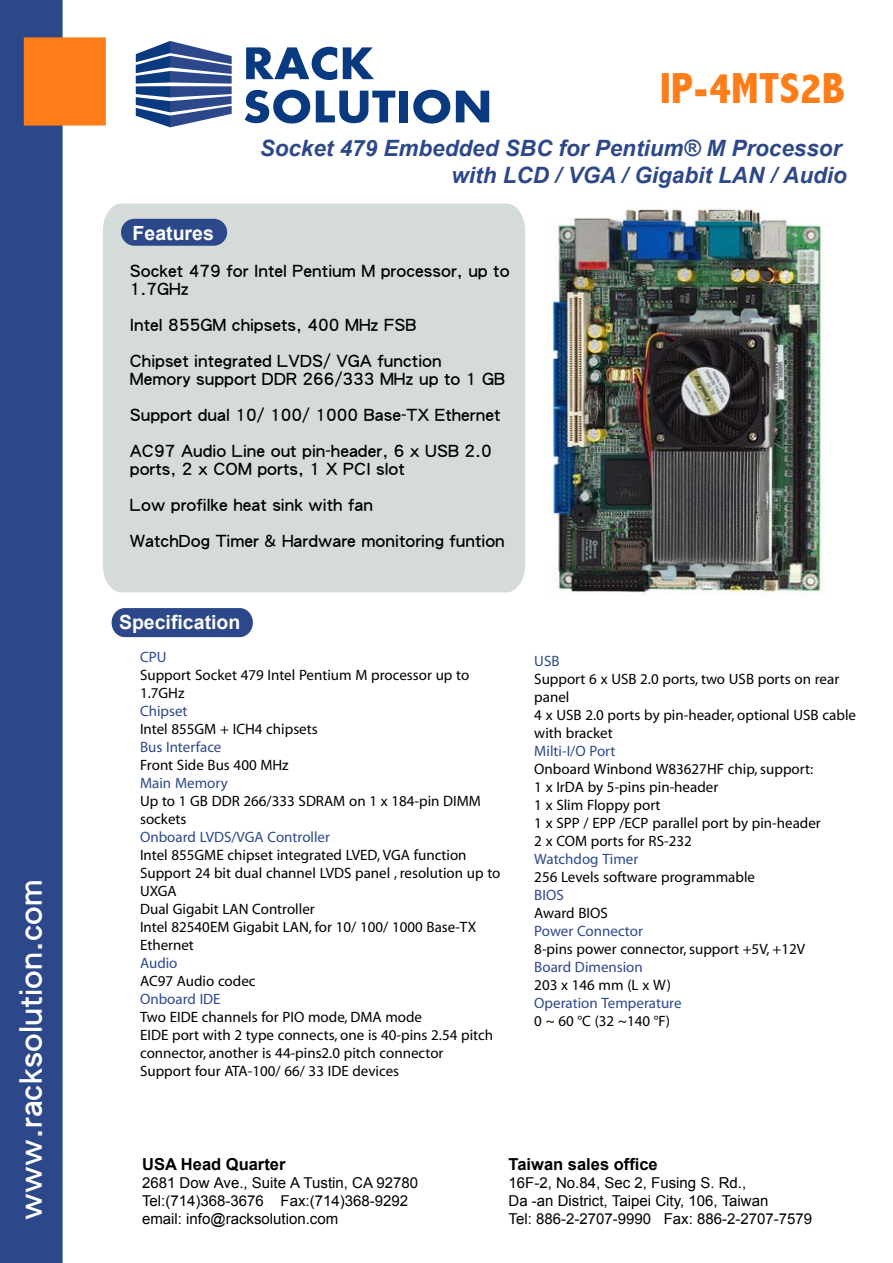
<style>
.page{position:relative;width:893px;height:1263px;background:#fff}
.page>*{position:absolute;margin:0;border:0;box-sizing:border-box;transform-origin:0 0}
.t1{font:700 47.55px/43.2px "Futura T";color:#093a80;scale:1.05 1}
.t2{font:800 condensed 43.5px "Abadi";color:#fe7d19}
.t3{font:30.9px "Li Hei Pro";color:#fff}
.t4{font:italic 700 22.5px/27px "Arial";color:#2d488a;text-align:right}
.t5{font:700 19.5px "Arial";color:#fff}
.t6{font:16.5px/36px "Li Hei Pro";color:#000}
.t7{font:700 16.5px "Arial";color:#000}
.t8{font:15px/18px "Officina Sans ITCTT Book";color:#000}
.t9{font:15px/18px "Arial";color:#000}
.t10{font:15px "Officina Sans ITCTT Book";color:#2d488a}
</style>
<div class="page">
<svg style="left:136px;top:41px;width:96px;height:86px"></svg>
<div style="left:0;top:0;width:63px;height:1263px;background:#2d488a"></div>
<div style="left:24px;top:37px;width:82px;height:89px;background:#fe7d19"></div>
<img style="left:499px;top:203px;width:324px;height:394px">
<div style="left:103px;top:204px;width:422px;height:388px;background:#d5dbd8"></div>
<svg style="left:112px;top:608px;width:141px;height:29px;background:#354f8e"></svg>
<svg style="left:121px;top:219px;width:106px;height:27px;background:#37518e"></svg>
<h3 class="t3" style="left:16px;top:1219px;width:341px;rotate:-90deg">www.racksolution.com</h3>
<h1 class="t1" style="left:243px;top:42px;width:240px">RACK<br>SOLUTION</h1>
<h2 class="t2" style="left:660px;top:63px;width:186px">IP-4MTS2B</h2>
<h3 class="t5" style="left:133px;top:222px;width:83px">Features</h3>
<h3 class="t4" style="left:260px;top:135px;width:589px">Socket 479 Embedded SBC for Pentium® M Processor with LCD / VGA / Gigabit LAN / Audio</h3>
<p class="t6" style="left:130px;top:262px;width:381px;line-height:18px">Socket 479 for Intel Pentium M processor, up to<br>1.7GHz</p>
<p class="t6" style="left:130px;top:307px;width:313px">Intel 855GM chipsets, 400 MHz FSB<br>Chipset integrated LVDS/ VGA function</p>
<p class="t6" style="left:130px;top:361px;width:377px">Memory support DDR 266/333 MHz up to 1 GB<br>Support dual 10/ 100/ 1000 Base-TX Ethernet<br>AC97 Audio Line out pin-header, 6 x USB 2.0</p>
<p class="t6" style="left:130px;top:451px;width:377px">ports, 2 x COM ports, 1 X PCI slot<br>Low profilke heat sink with fan<br>WatchDog Timer &amp; Hardware monitoring funtion</p>
<h3 class="t5" style="left:119px;top:611px;width:123px">Specification</h3>
<p class="t10" style="left:140px;top:649px;width:28px">CPU</p>
<p class="t8" style="left:140px;top:666px;width:331px">Support Socket 479 Intel Pentium M processor up to<br>1.7GHz</p>
<p class="t10" style="left:140px;top:703px;width:49px">Chipset</p>
<p class="t8" style="left:140px;top:720px;width:179px">Intel 855GM + ICH4 chipsets</p>
<p class="t10" style="left:140px;top:739px;width:83px">Bus Interface</p>
<p class="t8" style="left:140px;top:756px;width:150px">Front Side Bus 400 MHz</p>
<p class="t10" style="left:140px;top:775px;width:89px">Main Memory</p>
<p class="t8" style="left:140px;top:792px;width:342px">Up to 1 GB DDR 266/333 SDRAM on 1 x 184-pin DIMM sockets</p>
<p class="t10" style="left:140px;top:829px;width:191px">Onboard LVDS/VGA Controller</p>
<p class="t8" style="left:140px;top:846px;width:362px">Intel 855GME chipset integrated LVED, VGA function Support 24 bit dual channel LVDS panel , resolution up to UXGA<br>Dual Gigabit LAN Controller<br>Intel 82540EM Gigabit LAN, for 10/ 100/ 1000 Base-TX Ethernet</p>
<p class="t10" style="left:140px;top:955px;width:39px">Audio</p>
<p class="t8" style="left:140px;top:972px;width:117px">AC97 Audio codec</p>
<p class="t10" style="left:140px;top:991px;width:82px">Onboard IDE</p>
<p class="t8" style="left:140px;top:1008px;width:354px">Two EIDE channels for PIO mode, DMA mode<br>EIDE port with 2 type connects, one is 40-pins 2.54 pitch connector, another is 44-pins2.0 pitch connector Support four ATA-100/ 66/ 33 IDE devices</p>
<p class="t10" style="left:534px;top:653px;width:27px">USB</p>
<p class="t8" style="left:534px;top:670px;width:323px">Support 6 x USB 2.0 ports, two USB ports on rear panel<br>4 x USB 2.0 ports by pin-header, optional USB cable with bracket</p>
<p class="t10" style="left:534px;top:743px;width:83px">Milti-I/O Port</p>
<p class="t8" style="left:534px;top:760px;width:288px">Onboard Winbond W83627HF chip, support:<br>1 x IrDA by 5-pins pin-header<br>1 x Slim Floppy port<br>1 x SPP / EPP /ECP parallel port by pin-header<br>2 x COM ports for RS-232</p>
<p class="t10" style="left:534px;top:851px;width:106px">Watchdog Timer</p>
<p class="t8" style="left:534px;top:868px;width:222px">256 Levels software programmable</p>
<p class="t10" style="left:534px;top:887px;width:31px">BIOS</p>
<p class="t8" style="left:534px;top:904px;width:75px">Award BIOS</p>
<p class="t10" style="left:534px;top:923px;width:110px">Power Connector</p>
<p class="t8" style="left:534px;top:940px;width:272px">8-pins power connector, support +5V, +12V</p>
<p class="t10" style="left:534px;top:959px;width:110px">Board Dimension</p>
<p class="t8" style="left:534px;top:976px;width:138px">203 x 146 mm (L x W)</p>
<p class="t10" style="left:534px;top:995px;width:149px">Operation Temperature</p>
<p class="t8" style="left:534px;top:1012px;width:137px">0 ~ 60 °C (32 ~140 °F)</p>
<p class="t7" style="left:142px;top:1155px;width:145px">USA Head Quarter</p>
<p class="t9" style="left:142px;top:1174px;width:277px">2681 Dow Ave., Suite A Tustin, CA 92780<br>Tel:(714)368-3676 Fax:(714)368-9292 email: info@racksolution.com</p>
<p class="t7" style="left:509px;top:1155px;width:151px">Taiwan sales office</p>
<p class="t9" style="left:509px;top:1174px;width:305px">16F-2, No.84, Sec 2, Fusing S. Rd.,<br>Da -an District, Taipei City, 106, Taiwan<br>Tel: 886-2-2707-9990 Fax: 886-2-2707-7579</p>
</div>
